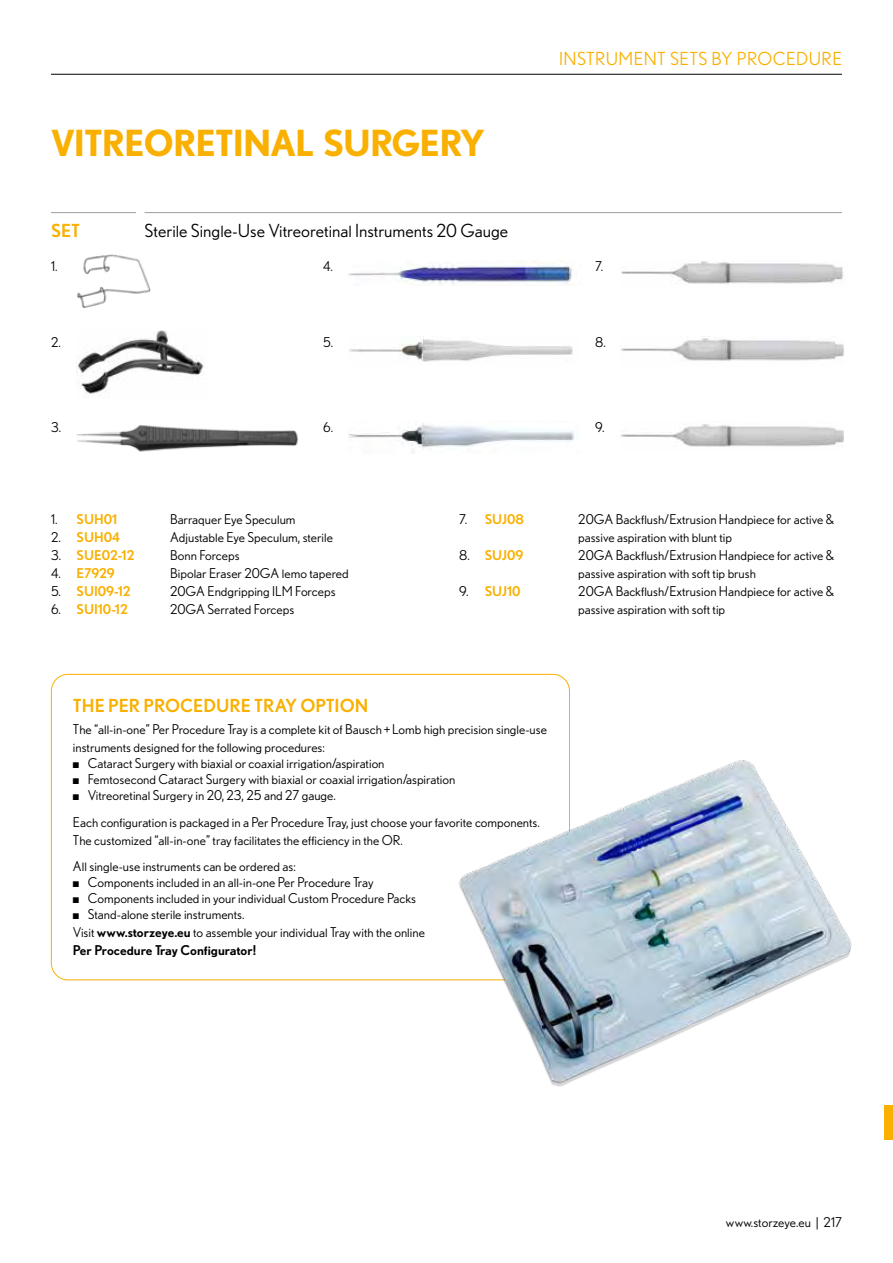
<style>
.page{position:relative;width:893px;height:1263px;background:#fff}
.page>*{position:absolute;margin:0;border:0;box-sizing:border-box;transform-origin:0 0}
._01_Untergruppe{font:700 36px "Nobel BL";letter-spacing:-.025em;color:#f9b000}
._02_Artikelname{font:18px "Nobel BL";color:#000}
._02_Set{font:500 18px "Nobel BL";color:#f9b000}
.t1{font:18px "Nobel BL";letter-spacing:.025em;color:#f9b000}
._02_Arikelbeschreibu{font:13.5px/18.1px "Nobel BL";color:#000}
._22_Set-Artikelnumme{font:500 13.5px "Nobel BL";color:#f9b000}
.s1{font-weight:500}
</style>
<div class="page">
<hr style="left:51px;top:74px;width:791px;height:1px;background:#000">
<hr style="left:51px;top:212px;width:85px;height:1px;background:#9d9d9c">
<hr style="left:145px;top:212px;width:697px;height:1px;background:#9d9d9c">
<img style="left:349px;top:260px;width:223px;height:26px">
<img style="left:621px;top:261px;width:222px;height:23px">
<img style="left:349px;top:338px;width:224px;height:24px">
<img style="left:621px;top:338px;width:223px;height:23px">
<img style="left:77px;top:425px;width:221px;height:27px">
<img style="left:349px;top:423px;width:226px;height:30px">
<img style="left:621px;top:424px;width:223px;height:23px">
<img style="left:77px;top:254px;width:74px;height:53px">
<img style="left:78px;top:330px;width:127px;height:64px">
<img style="left:449px;top:746px;width:403px;height:341px">
<div style="left:884px;top:1106px;width:9px;height:34px;background:#f9b000"></div>
<p class="_01_Untergruppe" style="left:51px;top:122px;width:435px">VITREORETINAL SURGERY</p>
<h2 class="t1" style="left:559px;top:49px;width:284px">INSTRUMENT SETS BY PROCEDURE</h2>
<p class="_02_Set" style="left:51px;top:220px;width:31px">SET</p>
<p class="_02_Artikelname" style="left:145px;top:220px;width:365px">Sterile Single-Use Vitreoretinal Instruments 20 Gauge</p>
<p class="_02_Arikelbeschreibu" style="left:51px;top:257px;width:8px">1.</p>
<p class="_02_Arikelbeschreibu" style="left:323px;top:257px;width:11px">4.</p>
<p class="_02_Arikelbeschreibu" style="left:595px;top:257px;width:10px">7.</p>
<p class="_02_Arikelbeschreibu" style="left:51px;top:333px;width:11px">2.</p>
<p class="_02_Arikelbeschreibu" style="left:323px;top:333px;width:11px">5.</p>
<p class="_02_Arikelbeschreibu" style="left:595px;top:333px;width:12px">8.</p>
<p class="_02_Arikelbeschreibu" style="left:51px;top:418px;width:12px">3.</p>
<p class="_02_Arikelbeschreibu" style="left:323px;top:418px;width:11px">6.</p>
<p class="_02_Arikelbeschreibu" style="left:595px;top:418px;width:11px">9.</p>
<p class="_02_Arikelbeschreibu" style="left:51px;top:509px;width:8px">1.</p>
<p class="_02_Arikelbeschreibu" style="left:51px;top:527px;width:11px">2.</p>
<p class="_02_Arikelbeschreibu" style="left:51px;top:546px;width:12px">3.</p>
<p class="_02_Arikelbeschreibu" style="left:51px;top:564px;width:11px">4.</p>
<p class="_02_Arikelbeschreibu" style="left:51px;top:582px;width:11px">5.</p>
<p class="_02_Arikelbeschreibu" style="left:51px;top:600px;width:11px">6.</p>
<p class="_22_Set-Artikelnumme" style="left:77px;top:511px;width:42px">SUH01</p>
<p class="_22_Set-Artikelnumme" style="left:77px;top:529px;width:45px">SUH04</p>
<p class="_22_Set-Artikelnumme" style="left:77px;top:547px;width:59px">SUE02-12</p>
<p class="_22_Set-Artikelnumme" style="left:77px;top:565px;width:40px">E7929</p>
<p class="_22_Set-Artikelnumme" style="left:77px;top:583px;width:56px">SUI09-12</p>
<p class="_22_Set-Artikelnumme" style="left:77px;top:601px;width:53px">SUI10-12</p>
<p class="_02_Arikelbeschreibu" style="left:170px;top:509px;width:127px">Barraquer Eye Speculum</p>
<p class="_02_Arikelbeschreibu" style="left:170px;top:528px;width:164px">Adjustable Eye Speculum, sterile</p>
<p class="_02_Arikelbeschreibu" style="left:170px;top:546px;width:71px">Bonn Forceps</p>
<p class="_02_Arikelbeschreibu" style="left:170px;top:564px;width:180px">Bipolar Eraser 20GA lemo tapered</p>
<p class="_02_Arikelbeschreibu" style="left:170px;top:582px;width:167px">20GA Endgripping ILM Forceps</p>
<p class="_02_Arikelbeschreibu" style="left:170px;top:600px;width:126px">20GA Serrated Forceps</p>
<p class="_02_Arikelbeschreibu" style="left:459px;top:509px;width:10px">7.</p>
<p class="_02_Arikelbeschreibu" style="left:459px;top:546px;width:12px">8.</p>
<p class="_02_Arikelbeschreibu" style="left:459px;top:582px;width:11px">9.</p>
<p class="_22_Set-Artikelnumme" style="left:485px;top:511px;width:41px">SUJ08</p>
<p class="_22_Set-Artikelnumme" style="left:485px;top:547px;width:40px">SUJ09</p>
<p class="_22_Set-Artikelnumme" style="left:485px;top:583px;width:37px">SUJ10</p>
<p class="_02_Arikelbeschreibu" style="left:578px;top:509px;width:258px">20GA Backflush/Extrusion Handpiece for active &amp; passive aspiration with blunt tip</p>
<p class="_02_Arikelbeschreibu" style="left:578px;top:546px;width:258px">20GA Backflush/Extrusion Handpiece for active &amp; passive aspiration with soft tip brush</p>
<p class="_02_Arikelbeschreibu" style="left:578px;top:582px;width:258px">20GA Backflush/Extrusion Handpiece for active &amp; passive aspiration with soft tip</p>
<p class="_02_Set" style="left:73px;top:695px;width:297px">THE PER PROCEDURE TRAY OPTION</p>
<p class="_02_Arikelbeschreibu" style="left:73px;top:720px;width:476px">The “all-in-one” Per Procedure Tray is a complete kit of Bausch+Lomb high precision single-use instruments designed for the following procedures:</p>
<p class="_02_Arikelbeschreibu" style="left:73px;top:754px;width:313px">■ Cataract Surgery with biaxial or coaxial irrigation/aspiration</p>
<p class="_02_Arikelbeschreibu" style="left:73px;top:770px;width:384px">■ Femtosecond Cataract Surgery with biaxial or coaxial irrigation/aspiration</p>
<p class="_02_Arikelbeschreibu" style="left:73px;top:786px;width:264px">■ Vitreoretinal Surgery in 20, 23, 25 and 27 gauge.</p>
<p class="_02_Arikelbeschreibu" style="left:73px;top:812px;width:468px">Each configuration is packaged in a Per Procedure Tray, just choose your favorite components.<br>The customized “all-in-one” tray facilitates the efficiency in the OR.</p>
<p class="_02_Arikelbeschreibu" style="left:73px;top:857px;width:224px">All single-use instruments can be ordered as:</p>
<p class="_02_Arikelbeschreibu" style="left:73px;top:873px;width:302px">■ Components included in an all-in-one Per Procedure Tray</p>
<p class="_02_Arikelbeschreibu" style="left:73px;top:889px;width:345px">■ Components included in your individual Custom Procedure Packs</p>
<p class="_02_Arikelbeschreibu" style="left:73px;top:905px;width:173px">■ Stand-alone sterile instruments.</p>
<p class="_02_Arikelbeschreibu" style="left:73px;top:923px;width:354px">Visit <span class="s1">www.storzeye.eu</span> to assemble your individual Tray with the online<br><span class="s1">Per Procedure Tray Configurator!</span></p>
<p class="_02_Arikelbeschreibu" style="left:726px;top:1213px;width:117px">www.storzeye.eu | 217</p>
</div>
